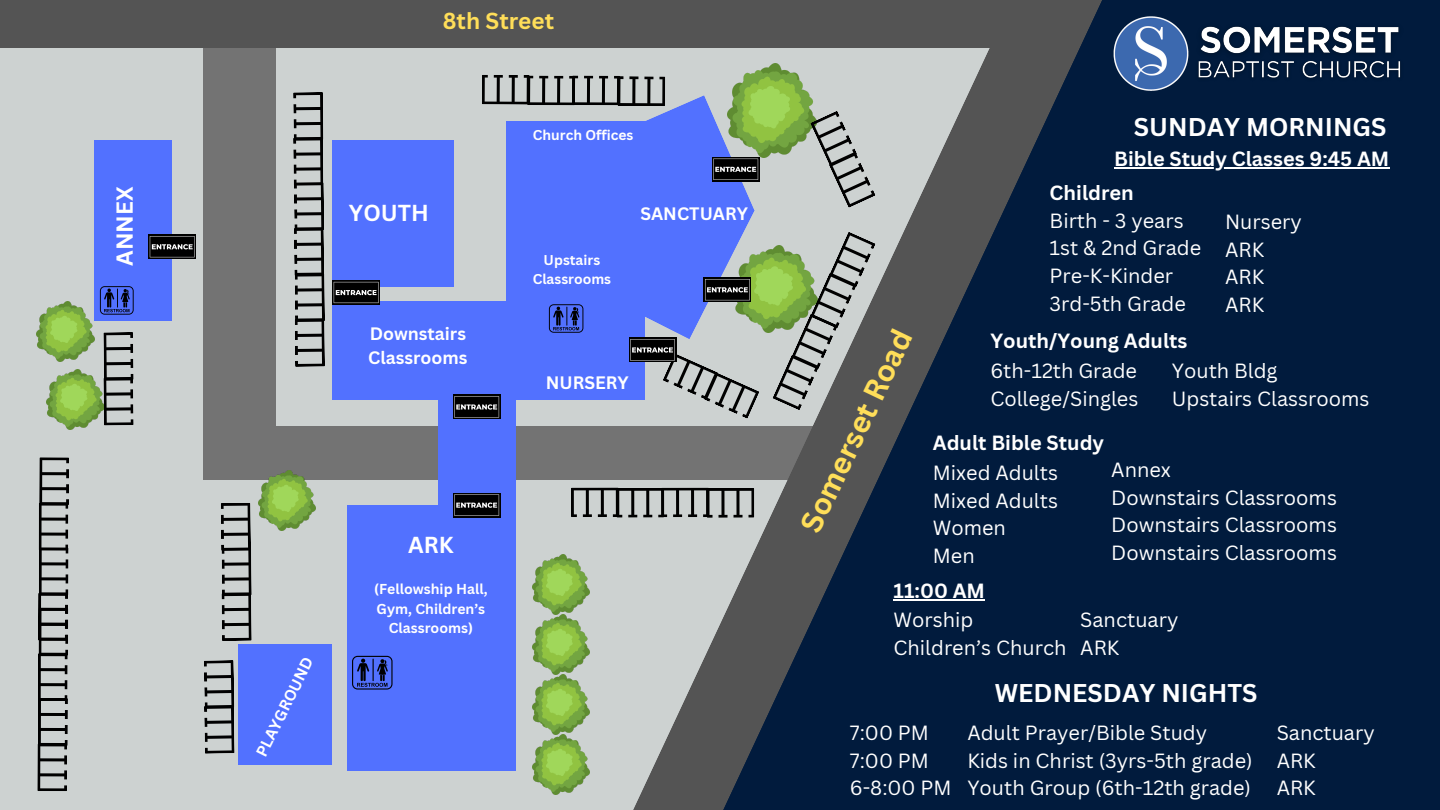
<style>
.page{position:relative;width:1440px;height:810px;background:#fff}
.page>*{position:absolute;margin:0;border:0;box-sizing:border-box;transform-origin:0 0}
.t1{font:700 29.7px "Canva Sans";color:#ffde59}
.t2{font:700 25px "Canva Sans";color:#fff}
.t3{font:700 22.5px "Canva Sans";color:#fff}
.t4{font:700 22.5px "Canva Sans";color:#ffde59}
.t5{font:20px/27.8px "Canva Sans";color:#fff}
.t6{font:700 20px "Canva Sans";color:#fff}
.t7{font:700 17.5px "Canva Sans";color:#fff}
.t8{font:700 15.4px "Canva Sans";color:#fff}
.t9{font:700 14px/19.5px "Canva Sans";color:#fff;text-align:center}
.t10{font:700 13.8px "Canva Sans";color:#fff}
</style>
<div class="page">
<div style="left:704px;top:0;width:736px;height:810px;background:#011b3d"></div>
<div style="left:0;top:47px;width:606px;height:763px;background:#cdd2d1"></div>
<div style="left:262px;top:426px;width:567px;height:54px;background:#737373"></div>
<svg style="left:606px;top:0;width:496px;height:810px"></svg>
<div style="left:204px;top:35px;width:72px;height:445px;background:#737373"></div>
<div style="left:0;top:0;width:1032px;height:47px;background:#545454"></div>
<div style="left:94px;top:141px;width:78px;height:180px;background:#5271ff"></div>
<div style="left:347px;top:505px;width:168px;height:265px;background:#5271ff"></div>
<div style="left:332px;top:141px;width:122px;height:146px;background:#5271ff"></div>
<div style="left:332px;top:302px;width:180px;height:98px;background:#5271ff"></div>
<div style="left:438px;top:400px;width:77px;height:113px;background:#5271ff"></div>
<img style="left:258px;top:471px;width:58px;height:60px">
<img style="left:37px;top:302px;width:58px;height:60px">
<img style="left:47px;top:370px;width:58px;height:60px">
<img style="left:532px;top:554px;width:58px;height:241px">
<img style="left:760px;top:246px;width:12px;height:86px">
<img style="left:727px;top:63px;width:90px;height:94px">
<div style="left:238px;top:645px;width:94px;height:120px;background:#5271ff"></div>
<svg style="left:772px;top:231px;width:104px;height:180px;background:#99a492"></svg>
<svg style="left:810px;top:110px;width:66px;height:98px;background:#afb3b2"></svg>
<svg style="left:293px;top:92px;width:32px;height:275px;background:#909393"></svg>
<svg style="left:221px;top:503px;width:31px;height:138px;background:#8e9191"></svg>
<svg style="left:37px;top:457px;width:32px;height:334px;background:#909493"></svg>
<svg style="left:103px;top:332px;width:31px;height:94px;background:#8e9190"></svg>
<svg style="left:204px;top:660px;width:31px;height:94px;background:#8d9190"></svg>
<svg style="left:571px;top:487px;width:184px;height:31px;background:#8e9291"></svg>
<svg style="left:148px;top:234px;width:48px;height:25px"></svg>
<svg style="left:150px;top:236px;width:45px;height:21px"></svg>
<svg style="left:332px;top:280px;width:48px;height:25px"></svg>
<svg style="left:334px;top:282px;width:45px;height:21px"></svg>
<div style="left:453px;top:395px;width:48px;height:24px;background:#000"></div>
<div style="left:453px;top:493px;width:48px;height:24px;background:#232323"></div>
<svg style="left:454px;top:494px;width:45px;height:22px"></svg>
<img style="left:1113px;top:16px;width:76px;height:75px">
<img style="left:1200px;top:26px;width:199px;height:28px">
<img style="left:1198px;top:61px;width:203px;height:17px">
<svg style="left:454px;top:75px;width:306px;height:344px;background:#768bda"></svg>
<svg style="left:352px;top:656px;width:41px;height:34px"></svg>
<svg style="left:100px;top:286px;width:34px;height:29px"></svg>
<hr style="left:1114px;top:167px;width:275px;height:2px;background:#fff">
<hr style="left:894px;top:599px;width:91px;height:2px;background:#fff">
<p class="t3" style="left:109px;top:266px;width:81px;rotate:-90deg">ANNEX</p>
<h3 class="t4" style="left:443px;top:5px;width:113px">8th Street</h3>
<p class="t10" style="left:533px;top:125px;width:102px">Church Offices</p>
<p class="t3" style="left:349px;top:197px;width:82px">YOUTH</p>
<p class="t7" style="left:640px;top:201px;width:109px">SANCTUARY</p>
<p class="t7" style="left:370px;top:321px;width:98px">Downstairs</p>
<p class="t7" style="left:368px;top:345px;width:101px">Classrooms</p>
<p class="t10" style="left:544px;top:251px;width:58px">Upstairs</p>
<p class="t10" style="left:533px;top:270px;width:80px">Classrooms</p>
<p class="t7" style="left:546px;top:370px;width:85px">NURSERY</p>
<p class="t8" style="left:250px;top:750px;width:110px;rotate:-63deg">PLAYGROUND</p>
<p class="t3" style="left:408px;top:529px;width:47px">ARK</p>
<p class="t9" style="left:374px;top:579px;width:115px">(Fellowship Hall,<br>Gym, Children’s<br>Classrooms)</p>
<p class="t2" style="left:1134px;top:109px;width:254px">SUNDAY MORNINGS</p>
<h2 class="t1" style="left:789px;top:521px;width:222px;rotate:-64deg">Somerset Road</h2>
<p class="t6" style="left:1114px;top:145px;width:277px">Bible Study Classes 9:45 AM</p>
<p class="t6" style="left:1050px;top:179px;width:86px">Children</p>
<p class="t5" style="left:1050px;top:206px;width:136px">Birth - 3 years</p>
<p class="t5" style="left:1050px;top:234px;width:153px">1st &amp; 2nd Grade</p>
<p class="t5" style="left:1050px;top:262px;width:125px">Pre-K-Kinder</p>
<p class="t5" style="left:1050px;top:289px;width:138px">3rd-5th Grade</p>
<p class="t5" style="left:1225px;top:207px;width:78px">Nursery</p>
<p class="t5" style="left:1225px;top:235px;width:41px">ARK</p>
<p class="t5" style="left:1225px;top:263px;width:41px">ARK</p>
<p class="t5" style="left:1225px;top:290px;width:41px">ARK</p>
<p class="t6" style="left:990px;top:327px;width:199px">Youth/Young Adults</p>
<h2 class="t5" style="left:990px;top:357px;width:148px">6th-12th Grade</h2>
<p class="t5" style="left:990px;top:384px;width:150px">College/Singles</p>
<p class="t5" style="left:1172px;top:357px;width:107px">Youth Bldg</p>
<p class="t5" style="left:1172px;top:384px;width:199px">Upstairs Classrooms</p>
<p class="t6" style="left:933px;top:428px;width:173px">Adult Bible Study</p>
<p class="t5" style="left:933px;top:458px;width:127px">Mixed Adults</p>
<p class="t5" style="left:933px;top:486px;width:127px">Mixed Adults</p>
<p class="t5" style="left:933px;top:514px;width:75px">Women</p>
<p class="t5" style="left:933px;top:541px;width:43px">Men</p>
<p class="t5" style="left:1111px;top:455px;width:61px">Annex</p>
<p class="t5" style="left:1111px;top:483px;width:227px">Downstairs Classrooms</p>
<p class="t5" style="left:1111px;top:511px;width:227px">Downstairs Classrooms</p>
<p class="t5" style="left:1111px;top:538px;width:227px">Downstairs Classrooms</p>
<p class="t6" style="left:894px;top:576px;width:93px">11:00 AM</p>
<p class="t5" style="left:894px;top:606px;width:81px">Worship</p>
<p class="t5" style="left:894px;top:634px;width:175px">Children’s Church</p>
<h2 class="t5" style="left:1080px;top:606px;width:100px">Sanctuary</h2>
<p class="t5" style="left:1080px;top:634px;width:41px">ARK</p>
<p class="t2" style="left:995px;top:676px;width:264px">WEDNESDAY NIGHTS</p>
<p class="t5" style="left:967px;top:718px;width:241px">Adult Prayer/Bible Study</p>
<p class="t5" style="left:967px;top:746px;width:287px">Kids in Christ (3yrs-5th grade)</p>
<p class="t5" style="left:967px;top:774px;width:285px">Youth Group (6th-12th grade)</p>
<p class="t5" style="left:850px;top:718px;width:103px">7:00 PM<br>7:00 PM<br>6-8:00 PM</p>
<p class="t5" style="left:1277px;top:718px;width:100px">Sanctuary</p>
<p class="t5" style="left:1277px;top:746px;width:41px">ARK</p>
<p class="t5" style="left:1277px;top:774px;width:41px">ARK</p>
</div>
